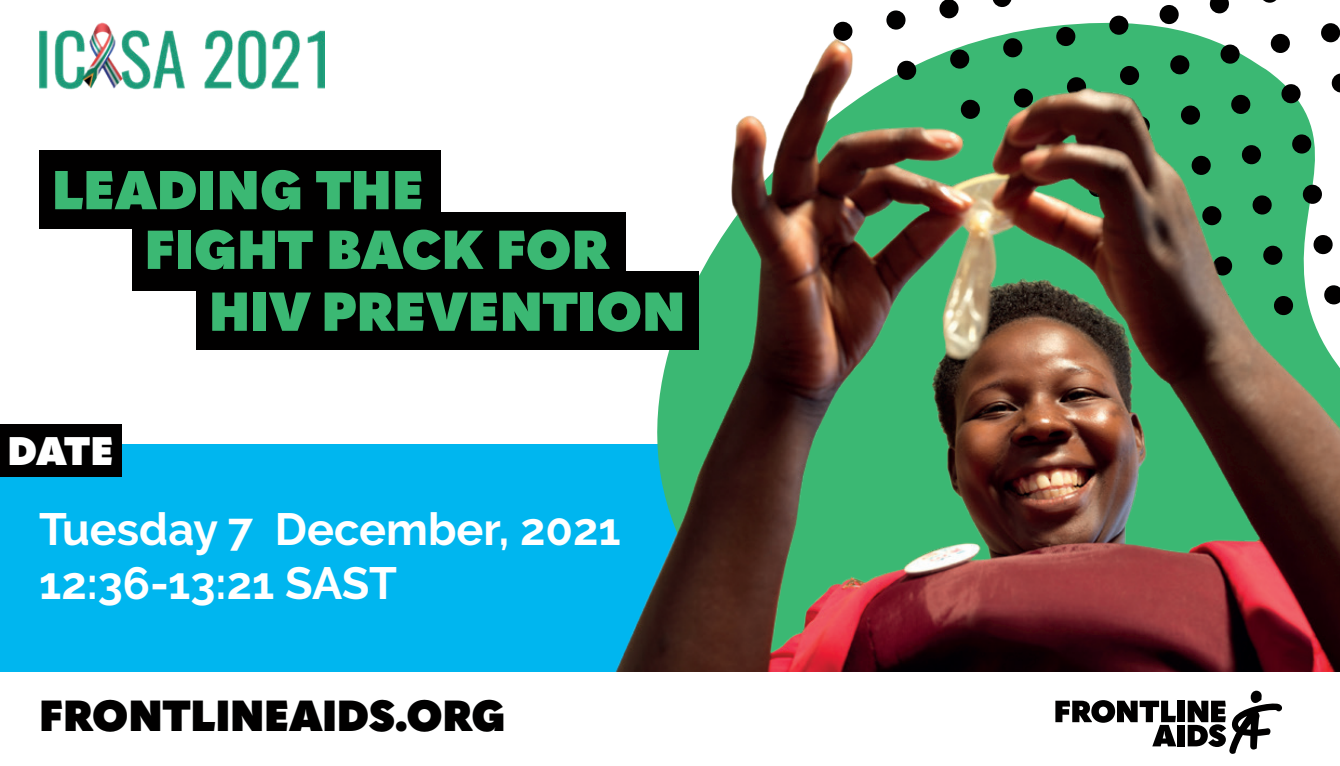
<style>
.page{position:relative;width:1340px;height:766px;background:#fff}
.page>*{position:absolute;margin:0;border:0;box-sizing:border-box;transform-origin:0 0}
.t1{font:800 54px "Quasimoda";letter-spacing:-.005em;color:#3bb873}
.t2{font:700 45px/54px "Raleway";color:#fff}
.t3{font:800 42.98px "Quasimoda";letter-spacing:-.01em;color:#010000}
.t4{font:800 39.38px "Quasimoda";color:#fff}
</style>
<div class="page">
<div style="left:0;top:444px;width:1061px;height:230px;background:#00b6ef"></div>
<div style="left:0;top:424px;width:121px;height:52px;background:#010000"></div>
<svg style="left:886px;top:10px;width:20px;height:11px"></svg>
<svg style="left:939px;top:0;width:20px;height:19px"></svg>
<svg style="left:992px;top:0;width:20px;height:7px"></svg>
<svg style="left:1110px;top:15px;width:18px;height:6px"></svg>
<svg style="left:1159px;top:5px;width:20px;height:16px"></svg>
<svg style="left:1209px;top:0;width:20px;height:14px"></svg>
<svg style="left:1263px;top:0;width:14px;height:3px"></svg>
<img style="left:39px;top:22px;width:286px;height:68px">
<div style="left:0;top:671px;width:1339px;height:90px;background:#fff"></div>
<div style="left:1177px;top:700px;width:7px;height:22px;background:#010000"></div>
<svg style="left:1055px;top:700px;width:121px;height:46px"></svg>
<div style="left:1177px;top:724px;width:7px;height:22px;background:#010000"></div>
<svg style="left:1187px;top:690px;width:94px;height:63px"></svg>
<div style="left:39px;top:150px;width:401px;height:78px;background:#010000"></div>
<div style="left:132px;top:212px;width:493px;height:78px;background:#010000"></div>
<div style="left:196px;top:271px;width:502px;height:79px;background:#010000"></div>
<img style="left:616px;top:21px;width:723px;height:650px">
<p class="t1" style="left:52px;top:147px;width:373px">LEADING THE</p>
<p class="t1" style="left:144px;top:207px;width:466px">FIGHT BACK FOR</p>
<p class="t1" style="left:209px;top:268px;width:478px">HIV PREVENTION</p>
<p class="t4" style="left:8px;top:420px;width:107px">DATE</p>
<p class="t2" style="left:39px;top:502px;width:583px">Tuesday 7 December, 2021<br>12:36-13:21 SAST</p>
<p class="t3" style="left:39px;top:681px;width:468px">FRONTLINEAIDS.ORG</p>
</div>
